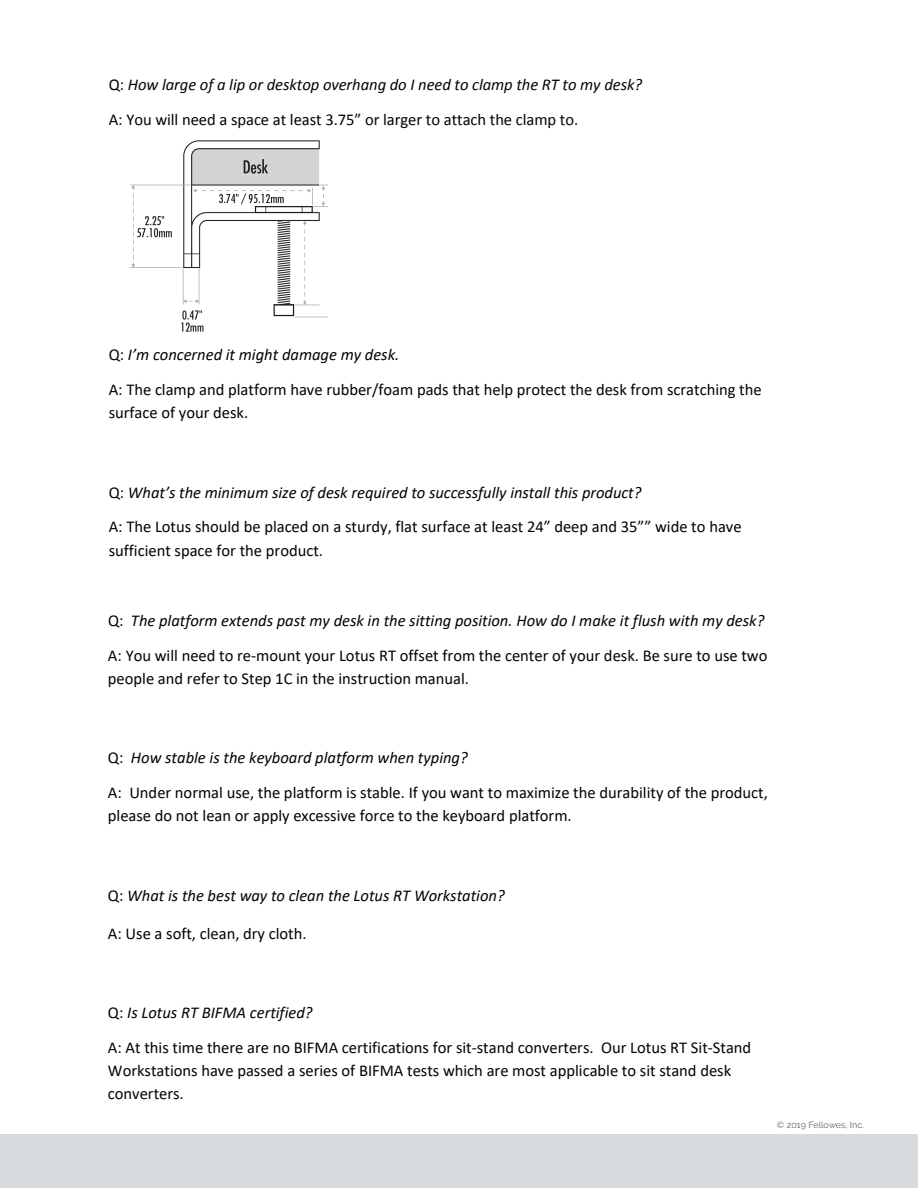
<style>
.page{position:relative;width:918px;height:1188px;background:#fff}
.page>*{position:absolute;margin:0;border:0;box-sizing:border-box;transform-origin:0 0}
.t1{font:16.5px/35px "Calibri";color:#040503}
.t2{font:italic 16.5px "Calibri";color:#040503}
.t3{font:9px "Raleway";color:#5f696f}
.s1{font-style:italic}
.s2{font-style:normal}
</style>
<div class="page">
<img style="left:130px;top:140px;width:197px;height:192px">
<div style="left:314px;top:244px;width:33px;height:40px;background:#fff"></div>
<div style="left:0;top:1134px;width:918px;height:54px;background:#d4dade"></div>
<p class="t1" style="left:109px;top:67px;width:535px">Q: <span class="s1">How large of a lip or desktop overhang do I need to clamp the RT to my desk?<br></span>A: You will need a space at least 3.75” or larger to attach the clamp to.</p>
<p class="t1" style="left:109px;top:337px;width:655px">Q: <span class="s1">I’m concerned it might damage my desk.<br></span>A: The clamp and platform have rubber/foam pads that help protect the desk from scratching the</p>
<p class="t1" style="left:109px;top:395px;width:141px">surface of your desk.</p>
<p class="t1" style="left:109px;top:371px;width:216px">sufficient space for the product.</p>
<p class="t1" style="left:109px;top:474px;width:634px">Q: <span class="s1">What’s the minimum size of desk required to successfully install this product?<br></span>A: The Lotus should be placed on a sturdy, flat surface at least 24” deep and 35”” wide to have</p>
<p class="t1" style="left:109px;top:532px;width:216px">sufficient space for the product.</p>
<p class="t1" style="left:108px;top:603px;width:661px">Q: <span class="s1">The platform extends past my desk in the sitting position. How do I make it flush with my desk?<br></span>A: You will need to re-mount your Lotus RT offset from the center of your desk. Be sure to use two</p>
<p class="t1" style="left:108px;top:661px;width:363px">people and refer to Step 1C in the instruction manual.</p>
<p class="t1" style="left:108px;top:740px;width:661px">Q: <span class="s1">How stable is the keyboard platform when typing?<br></span>A: Under normal use, the platform is stable. If you want to maximize the durability of the product,</p>
<p class="t1" style="left:108px;top:798px;width:465px">please do not lean or apply excessive force to the keyboard platform.</p>
<p class="t2" style="left:108px;top:884px;width:398px"><span class="s2">Q:</span> What is the best way to clean the Lotus RT Workstation?</p>
<p class="t1" style="left:108px;top:916px;width:200px">A: Use a soft, clean, dry cloth.</p>
<p class="t1" style="left:108px;top:995px;width:645px">Q: <span class="s1">Is Lotus RT BIFMA certified?<br></span>A: At this time there are no BIFMA certifications for sit-stand converters. Our Lotus RT Sit-Stand</p>
<p class="t1" style="left:108px;top:1059px;width:625px;line-height:23.1px">Workstations have passed a series of BIFMA tests which are most applicable to sit stand desk converters.</p>
<p class="t3" style="left:777px;top:1120px;width:89px">© 2019 Fellowes, Inc.</p>
</div>
